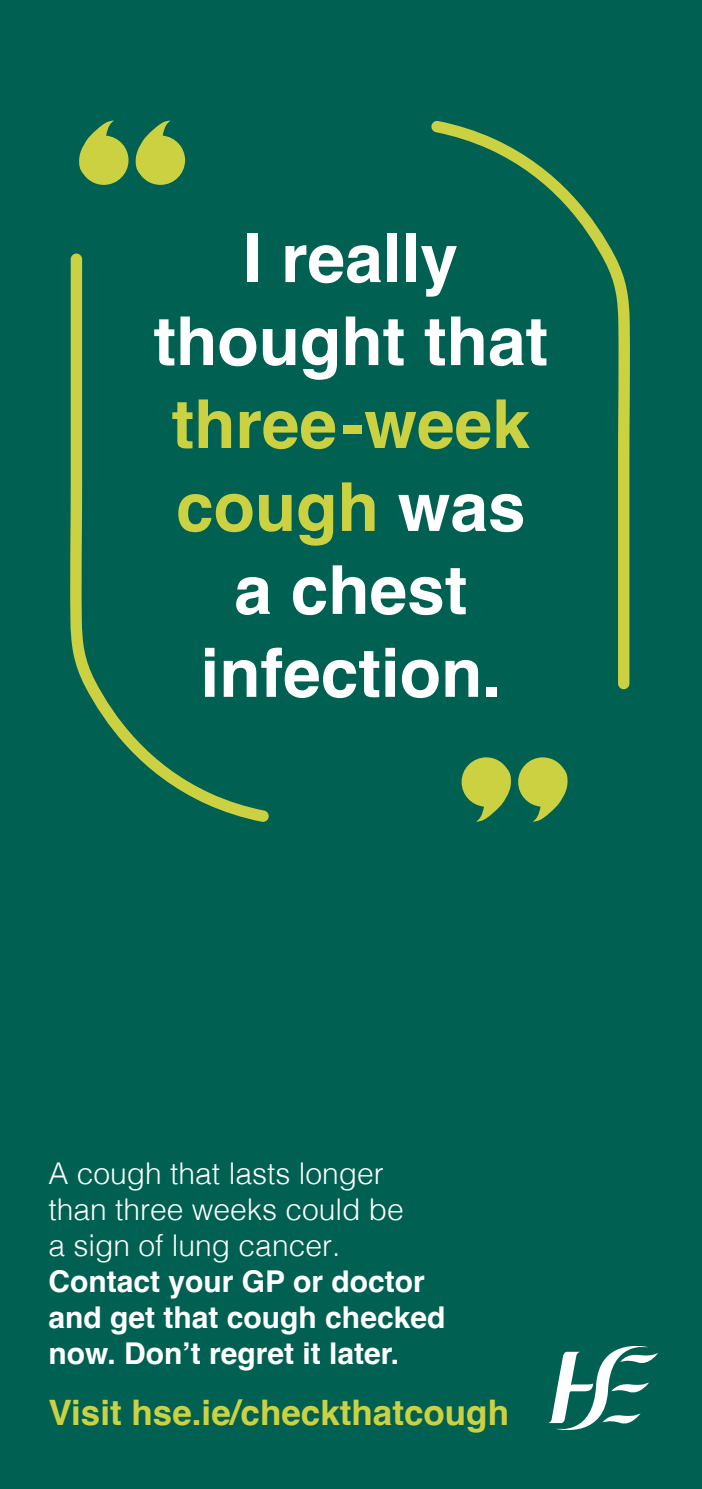
<style>
.page{position:relative;width:702px;height:1489px;background:#fff}
.page>*{position:absolute;margin:0;border:0;box-sizing:border-box;transform-origin:0 0}
.t1{font:700 67.5px/83px "Helvetica";color:#fff;text-align:center}
.t2{font:700 35px "Helvetica";color:#ccd142}
.t3{font:700 30px/36px "Helvetica";color:#fff}
.t4{font:300 30px/36px "Helvetica";color:#fff}
.s1{color:#ccd142}
</style>
<div class="page">
<div style="left:0;top:0;width:702px;height:1488px;background:#006152"></div>
<svg style="left:549px;top:1346px;width:109px;height:83px"></svg>
<svg style="left:70px;top:253px;width:199px;height:568px"></svg>
<svg style="left:431px;top:121px;width:199px;height:568px"></svg>
<svg style="left:461px;top:757px;width:50px;height:64px"></svg>
<svg style="left:518px;top:757px;width:50px;height:64px"></svg>
<svg style="left:135px;top:120px;width:50px;height:65px"></svg>
<svg style="left:79px;top:120px;width:49px;height:65px"></svg>
<h1 class="t1" style="left:153px;top:224px;width:396px">I really thought that</h1>
<h1 class="t1" style="left:172px;top:390px;width:359px"><span class="s1">three-week cough</span> was a chest infection.</h1>
<p class="t4" style="left:48px;top:1152px;width:357px">A cough that lasts longer than three weeks could be a sign of lung cancer.</p>
<p class="t3" style="left:48px;top:1266px;width:398px">Contact your GP or doctor and get that cough checked now. Don’t regret it later.</p>
<p class="t2" style="left:48px;top:1390px;width:462px">Visit hse.ie/checkthatcough</p>
</div>
